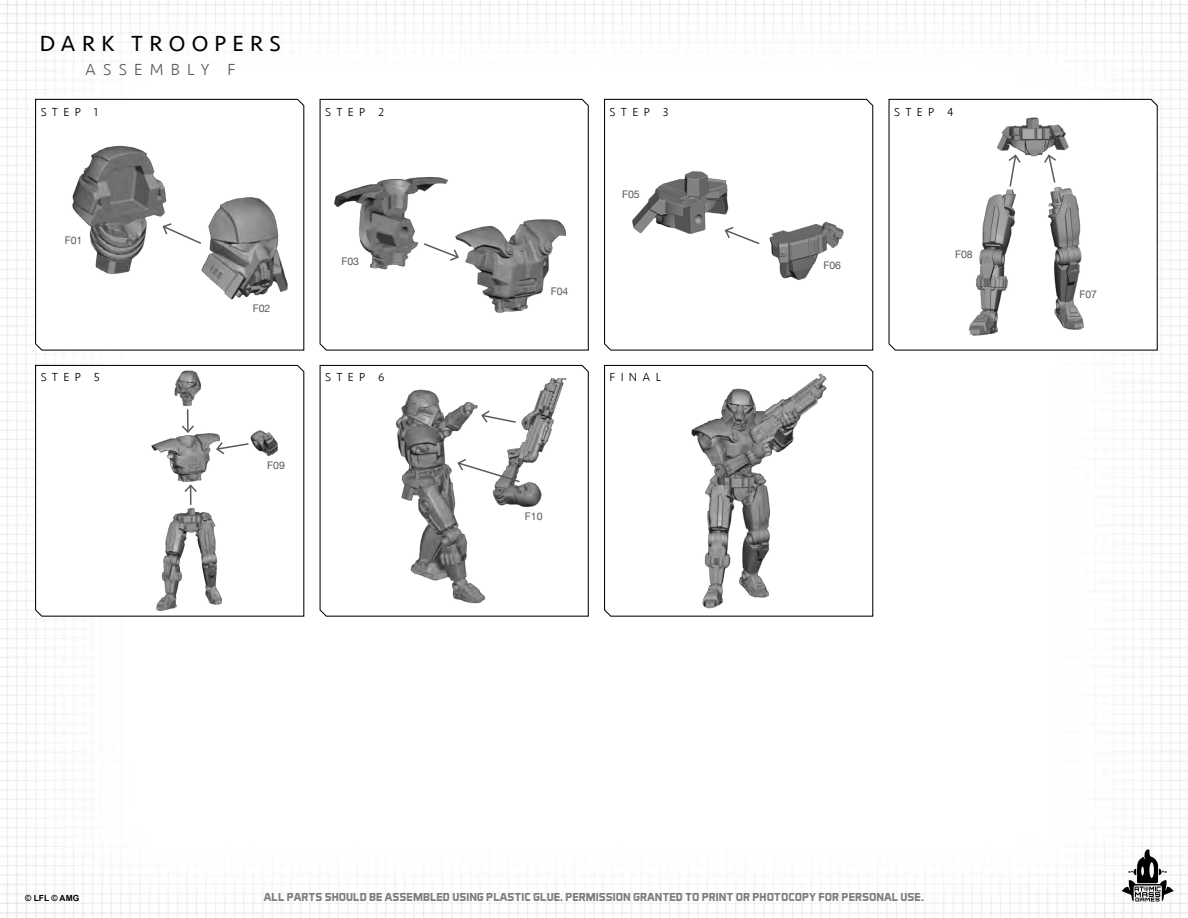
<style>
.page{position:relative;width:1188px;height:918px;background:#fff}
.page>*{position:absolute;margin:0;border:0;box-sizing:border-box;transform-origin:0 0}
.t1{font:22.5px "Seravek";letter-spacing:.28em;color:#000}
.t2{font:300 16.5px "Seravek";letter-spacing:.44em;color:#58595b}
.t3{font:700 12px "Aero Matics";color:#000}
.t4{font:300 12px "Seravek";letter-spacing:.44em;color:#000}
.t5{font:10.5px "Helvetica Neue";color:#58595b}
.t6{font:700 8.4px "Arial";color:#000}
</style>
<div class="page">
<img style="left:0;top:0;width:1188px;height:918px">
<svg style="left:1122px;top:849px;width:52px;height:53px"></svg>
<svg style="left:35px;top:98px;width:270px;height:253px"></svg>
<svg style="left:35px;top:364px;width:270px;height:253px"></svg>
<svg style="left:319px;top:364px;width:270px;height:253px"></svg>
<svg style="left:604px;top:364px;width:270px;height:253px"></svg>
<svg style="left:319px;top:98px;width:270px;height:253px"></svg>
<svg style="left:604px;top:98px;width:270px;height:253px"></svg>
<svg style="left:888px;top:98px;width:270px;height:253px"></svg>
<img style="left:42px;top:125px;width:256px;height:228px">
<img style="left:52px;top:367px;width:240px;height:246px">
<img style="left:619px;top:370px;width:221px;height:241px">
<img style="left:320px;top:379px;width:268px;height:237px">
<img style="left:325px;top:133px;width:259px;height:218px">
<img style="left:605px;top:125px;width:267px;height:228px">
<img style="left:893px;top:105px;width:242px;height:238px">
<svg style="left:162px;top:222px;width:41px;height:23px"></svg>
<hr style="left:190px;top:485px;width:2px;height:20px;background:#58595b">
<svg style="left:183px;top:483px;width:15px;height:11px"></svg>
<hr style="left:187px;top:409px;width:2px;height:23px;background:#58595b">
<svg style="left:180px;top:424px;width:16px;height:10px"></svg>
<svg style="left:215px;top:440px;width:35px;height:16px"></svg>
<svg style="left:480px;top:409px;width:37px;height:15px"></svg>
<svg style="left:456px;top:458px;width:65px;height:26px"></svg>
<svg style="left:422px;top:242px;width:38px;height:20px"></svg>
<svg style="left:724px;top:226px;width:37px;height:20px"></svg>
<svg style="left:1007px;top:153px;width:15px;height:35px"></svg>
<svg style="left:1043px;top:153px;width:15px;height:31px"></svg>
<h1 class="t1" style="left:40px;top:26px;width:243px">DARK TROOPERS</h1>
<h2 class="t2" style="left:85px;top:59px;width:152px">ASSEMBLY F</h2>
<p class="t4" style="left:41px;top:105px;width:59px">STEP 1</p>
<p class="t5" style="left:65px;top:234px;width:19px">F01</p>
<p class="t5" style="left:253px;top:302px;width:19px">F02</p>
<p class="t4" style="left:325px;top:105px;width:60px">STEP 2</p>
<p class="t4" style="left:610px;top:105px;width:60px">STEP 3</p>
<p class="t4" style="left:894px;top:105px;width:61px">STEP 4</p>
<p class="t5" style="left:341px;top:255px;width:19px">F03</p>
<p class="t5" style="left:551px;top:285px;width:19px">F04</p>
<p class="t5" style="left:622px;top:188px;width:19px">F05</p>
<p class="t5" style="left:823px;top:259px;width:19px">F06</p>
<p class="t5" style="left:955px;top:248px;width:19px">F08</p>
<p class="t4" style="left:41px;top:370px;width:61px">STEP 5</p>
<p class="t4" style="left:325px;top:370px;width:61px">STEP 6</p>
<p class="t4" style="left:610px;top:370px;width:53px">FINAL</p>
<p class="t5" style="left:267px;top:459px;width:19px">F09</p>
<p class="t5" style="left:525px;top:510px;width:19px">F10</p>
<p class="t5" style="left:1079px;top:288px;width:19px">F07</p>
<p class="t6" style="left:25px;top:892px;width:56px">© LFL © AMG</p>
<p class="t3" style="left:264px;top:890px;width:661px">ALL PARTS SHOULD BE ASSEMBLED USING PLASTIC GLUE. PERMISSION GRANTED TO PRINT OR PHOTOCOPY FOR PERSONAL USE.</p>
</div>
